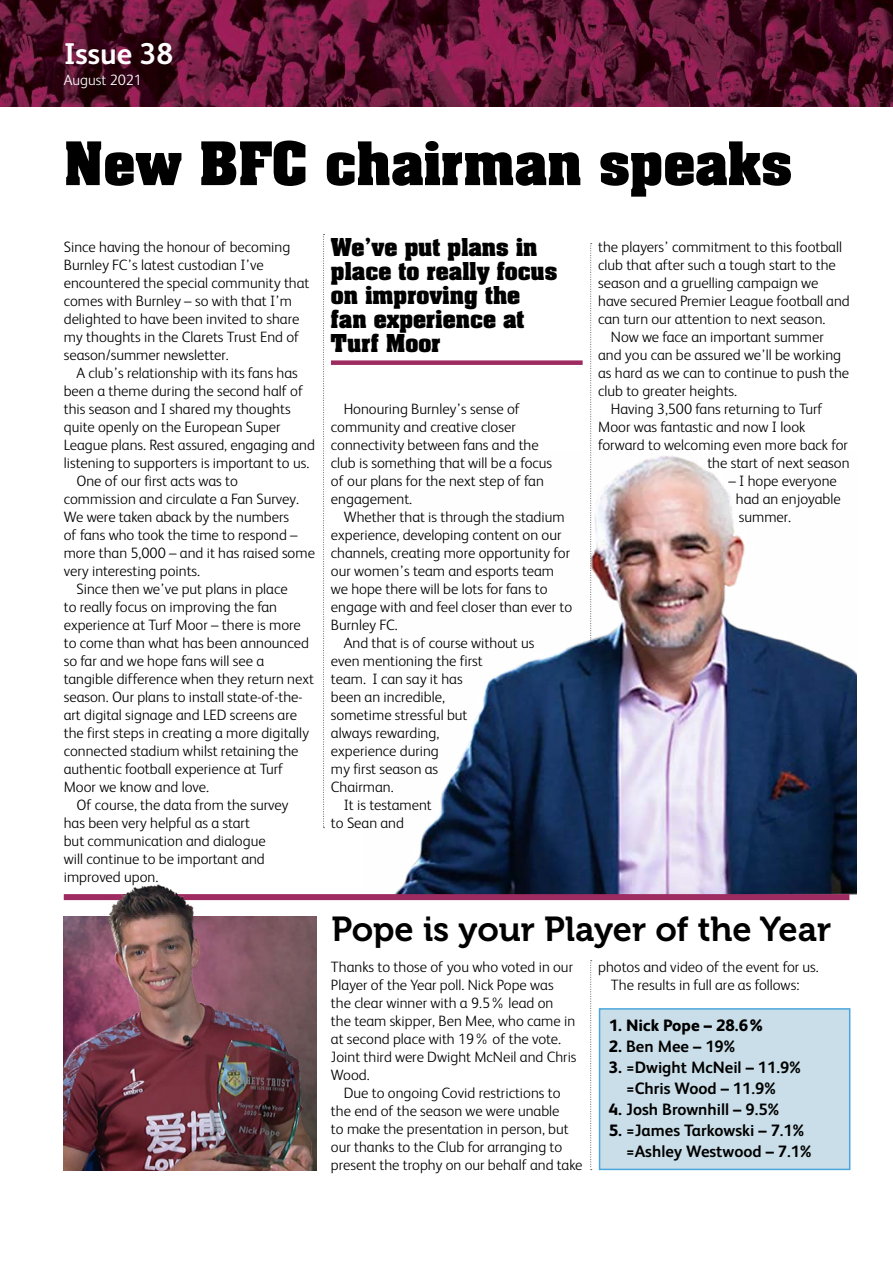
<style>
.page{position:relative;width:893px;height:1263px;background:#fff}
.page>*{position:absolute;margin:0;border:0;box-sizing:border-box;transform-origin:0 0}
.Headline_basic{font:700 51px "Aachen LT";color:#000}
.Headline_basic-2{font:34.5px "Museo 700";color:#000}
.t1{font:700 30px "FS Albert";color:#fff}
.Pull_Quote{font:700 21px/24px "Aachen LT";color:#000}
.Basic_Body_text{font:700 16.5px/21px "FS Albert";color:#000;text-align:center}
.Basic_Body_text-2{font:800 16.5px "FS Albert";color:#000}
.Basic_Body_text-3{font:300 15px/18px "FS Albert";color:#000}
.Body_text_f_o{font:300 15px/18px "FS Albert";color:#000}
.t2{font:300 15px "FS Albert";color:#fff}
.s1{font-weight:800}
</style>
<div class="page">
<svg style="left:590px;top:243px;width:2px;height:210px"></svg>
<img style="left:0;top:0;width:893px;height:106px">
<svg style="left:323px;top:234px;width:2px;height:594px"></svg>
<svg style="left:590px;top:960px;width:2px;height:210px"></svg>
<img style="left:394px;top:453px;width:462px;height:441px">
<div style="left:64px;top:894px;width:785px;height:6px;background:#9d2b60"></div>
<div style="left:331px;top:360px;width:252px;height:5px;background:#9d2b60"></div>
<div style="left:599px;top:1009px;width:251px;height:160px;background:#c9dee8"></div>
<div style="left:599px;top:1008px;width:251px;height:162px;border:2px solid #4ba6dd"></div>
<img style="left:64px;top:884px;width:252px;height:286px">
<p class="t1" style="left:64px;top:36px;width:111px">Issue 38</p>
<p class="t2" style="left:64px;top:71px;width:80px">August 2021</p>
<p class="Headline_basic" style="left:64px;top:127px;width:730px">New BFC chairman speaks</p>
<p class="Body_text_f_o" style="left:64px;top:238px;width:247px">Since having the honour of becoming Burnley FC’s latest custodian I’ve encountered the special community that comes with Burnley – so with that I’m delighted to have been invited to share my thoughts in the Clarets Trust End of season/summer newsletter.</p>
<p class="Basic_Body_text-3" style="left:64px;top:364px;width:253px;text-indent:13px">A club’s relationship with its fans has been a theme during the second half of this season and I shared my thoughts quite openly on the European Super League plans. Rest assured, engaging and listening to supporters is important to us.</p>
<p class="Basic_Body_text-3" style="left:64px;top:472px;width:253px;text-indent:13px">One of our first acts was to<br>commission and circulate a Fan Survey.<br>We were taken aback by the numbers<br>of fans who took the time to respond – more than 5,000 – and it has raised some very interesting points.</p>
<p class="Basic_Body_text-3" style="left:64px;top:580px;width:252px;text-indent:13px">Since then we’ve put plans in place<br>to really focus on improving the fan experience at Turf Moor – there is more to come than what has been announced so far and we hope fans will see a tangible difference when they return next season. Our plans to install state-of-the&shy;art digital signage and LED screens are the first steps in creating a more digitally connected stadium whilst retaining the authentic football experience at Turf Moor we know and love.</p>
<p class="Basic_Body_text-3" style="left:64px;top:796px;width:226px;text-indent:13px">Of course, the data from the survey has been very helpful as a start<br>but communication and dialogue will continue to be important and improved upon.</p>
<p class="Pull_Quote" style="left:331px;top:235px;width:228px">We’ve put plans in place to really focus on improving the fan experience at<br>Turf Moor</p>
<p class="Basic_Body_text-3" style="left:331px;top:400px;width:223px;text-indent:13px">Honouring Burnley’s sense of community and creative closer connectivity between fans and the club is something that will be a focus of our plans for the next step of fan engagement.</p>
<p class="Basic_Body_text-3" style="left:331px;top:508px;width:243px;text-indent:13px">Whether that is through the stadium experience, developing content on our channels, creating more opportunity for our women’s team and esports team we hope there will be lots for fans to engage with and feel closer than ever to Burnley FC.</p>
<p class="Basic_Body_text-3" style="left:331px;top:634px;width:205px;text-indent:13px">And that is of course without us even mentioning the first<br>team. I can say it has<br>been an incredible,<br>sometime stressful but<br>always rewarding,<br>experience during<br>my first season as<br>Chairman.</p>
<p class="Basic_Body_text-3" style="left:331px;top:796px;width:102px;text-indent:13px">It is testament to Sean and</p>
<p class="Basic_Body_text-3" style="left:598px;top:238px;width:253px">the players’ commitment to this football club that after such a tough start to the season and a gruelling campaign we have secured Premier League football and can turn our attention to next season.</p>
<p class="Basic_Body_text-3" style="left:598px;top:328px;width:253px;text-indent:13px">Now we face an important summer and you can be assured we’ll be working as hard as we can to continue to push the club to greater heights.</p>
<p class="Basic_Body_text-3" style="left:611px;top:400px;width:213px">Having 3,500 fans returning to Turf</p>
<p class="Basic_Body_text-3" style="left:598px;top:418px;width:209px">Moor was fantastic and now I look</p>
<p class="Basic_Body_text-3" style="left:598px;top:436px;width:251px">forward to welcoming even more back for</p>
<p class="Basic_Body_text-3" style="left:707px;top:454px;width:144px">the start of next season</p>
<p class="Basic_Body_text-3" style="left:736px;top:472px;width:106px;text-indent:-8px">– I hope everyone had an enjoyable summer.</p>
<p class="Headline_basic-2" style="left:332px;top:909px;width:501px">Pope is your Player of the Year</p>
<p class="Body_text_f_o" style="left:331px;top:958px;width:247px">Thanks to those of you who voted in our<br>Player of the Year poll. Nick Pope was the clear winner with a 9.5% lead on the team skipper, Ben Mee, who came in at second place with 19% of the vote.<br>Joint third were Dwight McNeil and Chris<br>Wood.</p>
<p class="Basic_Body_text-3" style="left:331px;top:1084px;width:253px;text-indent:13px">Due to ongoing Covid restrictions to the end of the season we were unable<br>to make the presentation in person, but our thanks to the Club for arranging to present the trophy on our behalf and take</p>
<p class="Basic_Body_text-3" style="left:598px;top:958px;width:222px">photos and video of the event for us.</p>
<p class="Basic_Body_text-3" style="left:611px;top:976px;width:190px">The results in full are as follows:</p>
<p class="Basic_Body_text-2" style="left:609px;top:1015px;width:157px">1. Nick Pope – 28.6%</p>
<p class="Basic_Body_text" style="left:609px;top:1035px;width:128px"><span class="s1">2.</span> Ben Mee – 19%</p>
<p class="Basic_Body_text" style="left:609px;top:1056px;width:193px"><span class="s1">3.</span> =Dwight McNeil – 11.9% =Chris Wood – 11.9%</p>
<p class="Basic_Body_text" style="left:609px;top:1098px;width:172px"><span class="s1">4.</span> Josh Brownhill – 9.5%</p>
<p class="Basic_Body_text" style="left:626px;top:1119px;width:187px;text-align:left;text-indent:-17px"><span class="s1">5.</span> =James Tarkowski – 7.1% =Ashley Westwood – 7.1%</p>
</div>
